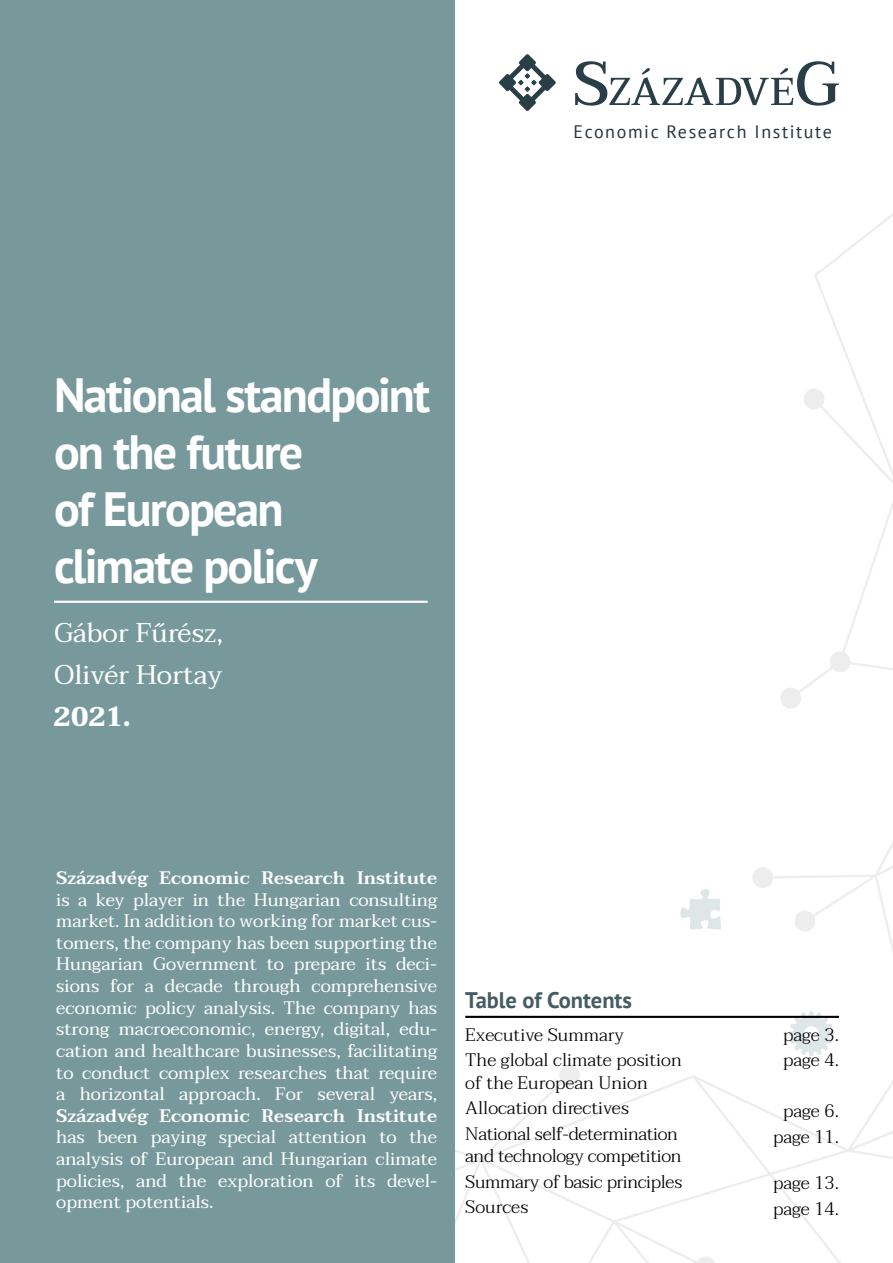
<style>
.page{position:relative;width:893px;height:1263px;background:#fff}
.page>*{position:absolute;margin:0;border:0;box-sizing:border-box;transform-origin:0 0}
.t1{font:700 48px/57px "PT Sans";letter-spacing:-.035em;color:#fff}
.t2{font:27px/42px "Taviraj";color:#fff}
.t3{font:700 27px "Taviraj";color:#fff}
.t4{font:700 22.5px "PT Sans";color:#455c63}
.t5{font:18px/21.6px "Taviraj";color:#fff;text-align:justify}
.t6{font:300 18px/25.5px "Taviraj";color:#000}
.t7{font:600 18px "Taviraj";color:#fff}
.t8{font:18px "PT Sans";letter-spacing:.09em;color:#24323a}
</style>
<div class="page">
<svg style="left:454px;top:1056px;width:439px;height:207px"></svg>
<svg style="left:780px;top:213px;width:113px;height:495px"></svg>
<svg style="left:454px;top:745px;width:439px;height:311px"></svg>
<div style="left:0;top:0;width:454px;height:1263px;background:#78999c"></div>
<hr style="left:54px;top:601px;width:374px;height:2px;background:#fff">
<svg style="left:575px;top:61px;width:264px;height:45px"></svg>
<svg style="left:499px;top:54px;width:57px;height:57px"></svg>
<hr style="left:465px;top:1016px;width:374px;height:2px;background:#000">
<p class="t8" style="left:573px;top:120px;width:260px">Economic Research Institute</p>
<h1 class="t1" style="left:54px;top:366px;width:378px">National standpoint on the future<br>of European climate policy</h1>
<h2 class="t2" style="left:54px;top:612px;width:170px">Gábor Fűrész,<br>Olivér Hortay</h2>
<h2 class="t3" style="left:54px;top:701px;width:78px">2021.</h2>
<p class="t7" style="left:56px;top:867px;width:382px">Századvég Economic Research Institute</p>
<p class="t5" style="left:56px;top:889px;width:382px">is a key player in the Hungarian consulting market. In addition to working for market cus&shy;tomers, the company has been supporting the Hungarian Government to prepare its deci&shy;sions for a decade through comprehensive economic policy analysis. The company has strong macroeconomic, energy, digital, edu&shy;cation and healthcare businesses, facilitating to conduct complex researches that require a horizontal approach. For several years,</p>
<p class="t7" style="left:56px;top:1105px;width:382px">Századvég Economic Research Institute</p>
<p class="t5" style="left:56px;top:1127px;width:382px">has been paying special attention to the analysis of European and Hungarian climate policies, and the exploration of its devel&shy;opment potentials.</p>
<p class="t4" style="left:465px;top:985px;width:168px">Table of Contents</p>
<p class="t6" style="left:465px;top:1022px;width:218px">Executive Summary<br>The global climate position</p>
<p class="t6" style="left:465px;top:1070px;width:214px">of the European Union<br>Allocation directives<br>National self-determination</p>
<p class="t6" style="left:465px;top:1144px;width:219px;text-align:justify">and technology competition Summary of basic principles Sources</p>
<p class="t6" style="left:783px;top:1022px;width:57px">page 3. page 4.</p>
<p class="t6" style="left:773px;top:1099px;width:67px;text-align:center">page 6. page 11.</p>
<p class="t6" style="left:773px;top:1171px;width:67px">page 13. page 14.</p>
</div>
